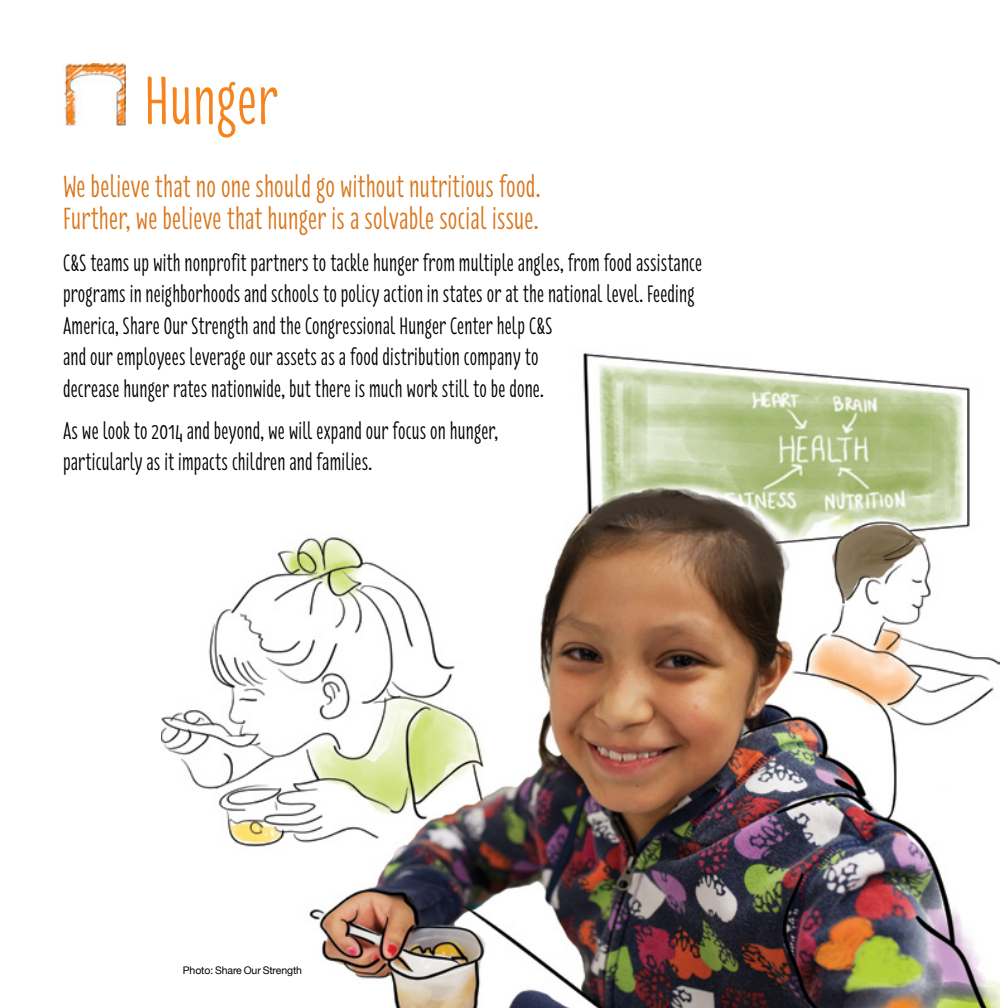
<style>
.page{position:relative;width:1008px;height:1008px;background:#fff}
.page>*{position:absolute;margin:0;border:0;box-sizing:border-box;transform-origin:0 0}
.t1{font:70px "Florence";letter-spacing:.01em;color:#f5841f}
.t2{font:31.5px/31.5px "Florence";letter-spacing:.01em;color:#da761c}
.t3{font:24.5px/31.5px "Florence";letter-spacing:.01em;color:#000}
.t4{font:10.5px "Helvetica Neue";letter-spacing:-.01em;color:#000}
</style>
<div class="page">
<img style="left:162px;top:352px;width:837px;height:656px">
<img style="left:64px;top:63px;width:62px;height:63px">
<h1 class="t1" style="left:144px;top:44px;width:135px">Hunger</h1>
<p class="t2" style="left:63px;top:171px;width:479px">We believe that no one should go without nutritious food.<br>Further, we believe that hunger is a solvable social issue.</p>
<p class="t3" style="left:63px;top:247px;width:641px">C&amp;S teams up with nonprofit partners to tackle hunger from multiple angles, from food assistance programs in neighborhoods and schools to policy action in states or at the national level. Feeding America, Share Our Strength and the Congressional Hunger Center help C&amp;S<br>and our employees leverage our assets as a food distribution company to<br>decrease hunger rates nationwide, but there is much work still to be done.</p>
<p class="t3" style="left:63px;top:415px;width:437px">As we look to 2014 and beyond, we will expand our focus on hunger, particularly as it impacts children and families.</p>
<p class="t4" style="left:183px;top:962px;width:121px">Photo: Share Our Strength</p>
</div>
